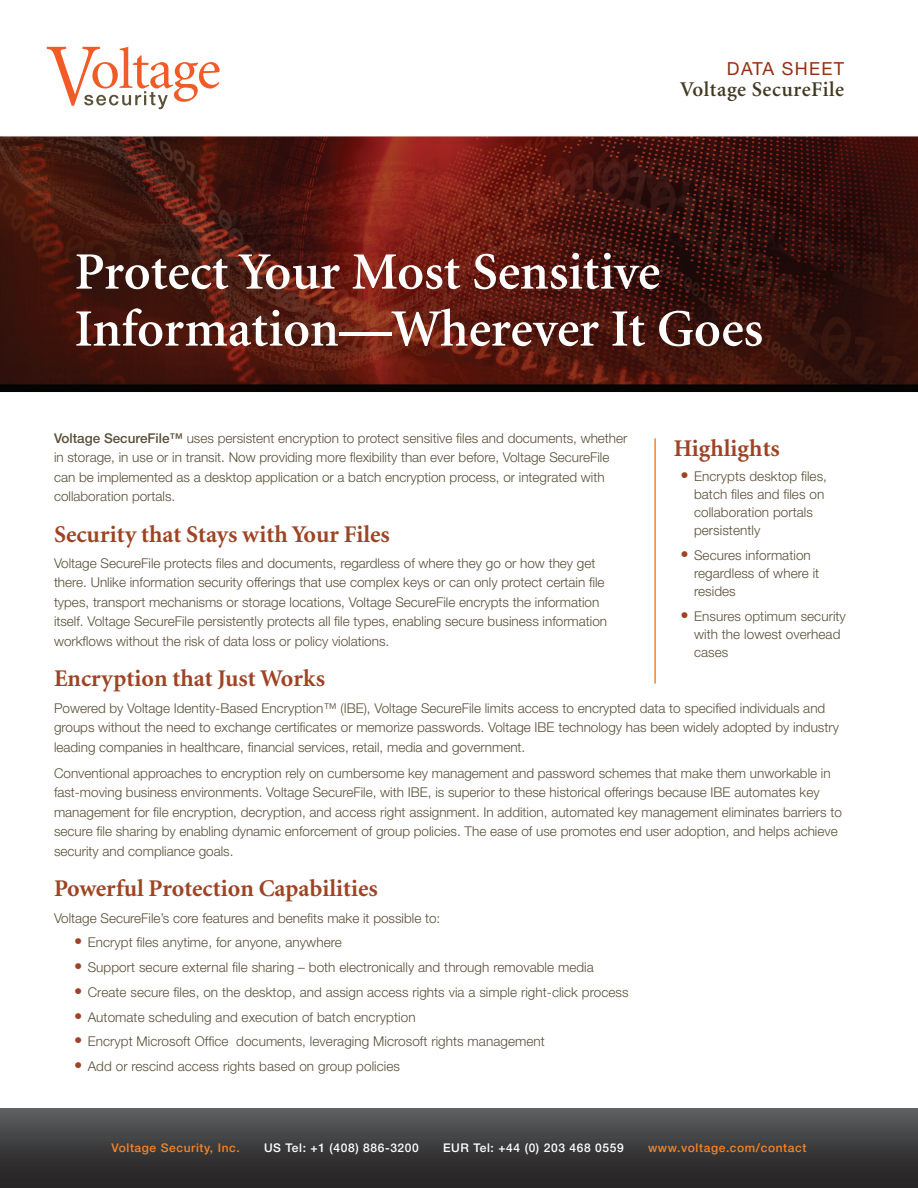
<style>
.page{position:relative;width:918px;height:1188px;background:#fff}
.page>*{position:absolute;margin:0;border:0;box-sizing:border-box;transform-origin:0 0}
.t1{font:600 52.5px/57px "Minion";color:#fff}
.sub-title_red{font:700 24px "Minion";color:#9e4425}
.t2{font:600 21px "Minion";letter-spacing:.025em;color:#433922}
.t3{font:18px "Helvetica Neue";letter-spacing:.075em;color:#933111}
.sub-title_red-2{font:300 13.5px/19.5px "Helvetica Neue";color:#5a5039}
.t4{font:500 12px "Helvetica Neue";letter-spacing:.05em;color:#fff}
.t5{font:500 12px "Helvetica Neue";letter-spacing:.05em;color:#f58427}
.s1{font-weight:500}
.s2{font-size:16.5px;color:#9e4425}
</style>
<div class="page">
<svg style="left:47px;top:47px;width:173px;height:62px"></svg>
<div style="left:0;top:1109px;width:918px;height:79px;background:linear-gradient(to bottom,#5b5c5e,#201d1e)"></div>
<img style="left:0;top:136px;width:918px;height:256px">
<hr style="left:654px;top:438px;width:2px;height:246px;background:#f58427">
<p class="t3" style="left:727px;top:57px;width:119px">DATA SHEET</p>
<p class="t2" style="left:680px;top:79px;width:166px">Voltage SecureFile</p>
<p class="t1" style="left:75px;top:245px;width:690px">Protect Your Most Sensitive<br>Information—Wherever It Goes</p>
<p class="sub-title_red-2" style="left:54px;top:428px;width:575px"><span class="s1">Voltage SecureFile™</span> uses persistent encryption to protect sensitive files and documents, whether in storage, in use or in transit. Now providing more flexibility than ever before, Voltage SecureFile can be implemented as a desktop application or a batch encryption process, or integrated with collaboration portals.</p>
<p class="sub-title_red" style="left:54px;top:522px;width:337px">Security that Stays with Your Files</p>
<p class="sub-title_red-2" style="left:54px;top:553px;width:555px">Voltage SecureFile protects files and documents, regardless of where they go or how they get there. Unlike information security offerings that use complex keys or can only protect certain file types, transport mechanisms or storage locations, Voltage SecureFile encrypts the information itself. Voltage SecureFile persistently protects all file types, enabling secure business information workflows without the risk of data loss or policy violations.</p>
<p class="sub-title_red" style="left:54px;top:666px;width:273px">Encryption that Just Works</p>
<p class="sub-title_red-2" style="left:54px;top:698px;width:786px">Powered by Voltage Identity-Based Encryption™ (IBE), Voltage SecureFile limits access to encrypted data to specified individuals and groups without the need to exchange certificates or memorize passwords. Voltage IBE technology has been widely adopted by industry leading companies in healthcare, financial services, retail, media and government.</p>
<p class="sub-title_red-2" style="left:54px;top:763px;width:789px">Conventional approaches to encryption rely on cumbersome key management and password schemes that make them unworkable in fast-moving business environments. Voltage SecureFile, with IBE, is superior to these historical offerings because IBE automates key management for file encryption, decryption, and access right assignment. In addition, automated key management eliminates barriers to secure file sharing by enabling dynamic enforcement of group policies. The ease of use promotes end user adoption, and helps achieve security and compliance goals.</p>
<p class="sub-title_red" style="left:54px;top:876px;width:325px">Powerful Protection Capabilities</p>
<p class="sub-title_red-2" style="left:54px;top:908px;width:388px">Voltage SecureFile’s core features and benefits make it possible to:</p>
<p class="sub-title_red-2" style="left:74px;top:933px;width:269px"><span class="s2">•</span> Encrypt files anytime, for anyone, anywhere</p>
<p class="sub-title_red-2" style="left:74px;top:957px;width:521px"><span class="s2">•</span> Support secure external file sharing – both electronically and through removable media</p>
<p class="sub-title_red-2" style="left:74px;top:982px;width:556px"><span class="s2">•</span> Create secure files, on the desktop, and assign access rights via a simple right-click process</p>
<p class="sub-title_red-2" style="left:74px;top:1007px;width:343px"><span class="s2">•</span> Automate scheduling and execution of batch encryption</p>
<p class="sub-title_red-2" style="left:74px;top:1032px;width:472px"><span class="s2">•</span> Encrypt Microsoft Office documents, leveraging Microsoft rights management</p>
<p class="sub-title_red-2" style="left:74px;top:1056px;width:327px"><span class="s2">•</span> Add or rescind access rights based on group policies</p>
<p class="sub-title_red" style="left:674px;top:436px;width:108px">Highlights</p>
<p class="sub-title_red-2" style="left:694px;top:467px;width:134px;line-height:18px;text-indent:-14px"><span class="s2">•</span> Encrypts desktop files, batch files and files on collaboration portals persistently</p>
<p class="sub-title_red-2" style="left:694px;top:546px;width:127px;line-height:18px;text-indent:-14px"><span class="s2">•</span> Secures information regardless of where it resides</p>
<p class="sub-title_red-2" style="left:694px;top:606px;width:153px;line-height:18px;text-indent:-14px"><span class="s2">•</span> Ensures optimum security with the lowest overhead cases</p>
<p class="t5" style="left:112px;top:1141px;width:130px">Voltage Security, Inc.</p>
<p class="t4" style="left:264px;top:1141px;width:156px">US Tel: +1 (408) 886-3200</p>
<p class="t4" style="left:443px;top:1141px;width:182px">EUR Tel: +44 (0) 203 468 0559</p>
<p class="t5" style="left:648px;top:1141px;width:160px">www.voltage.com/contact</p>
</div>
